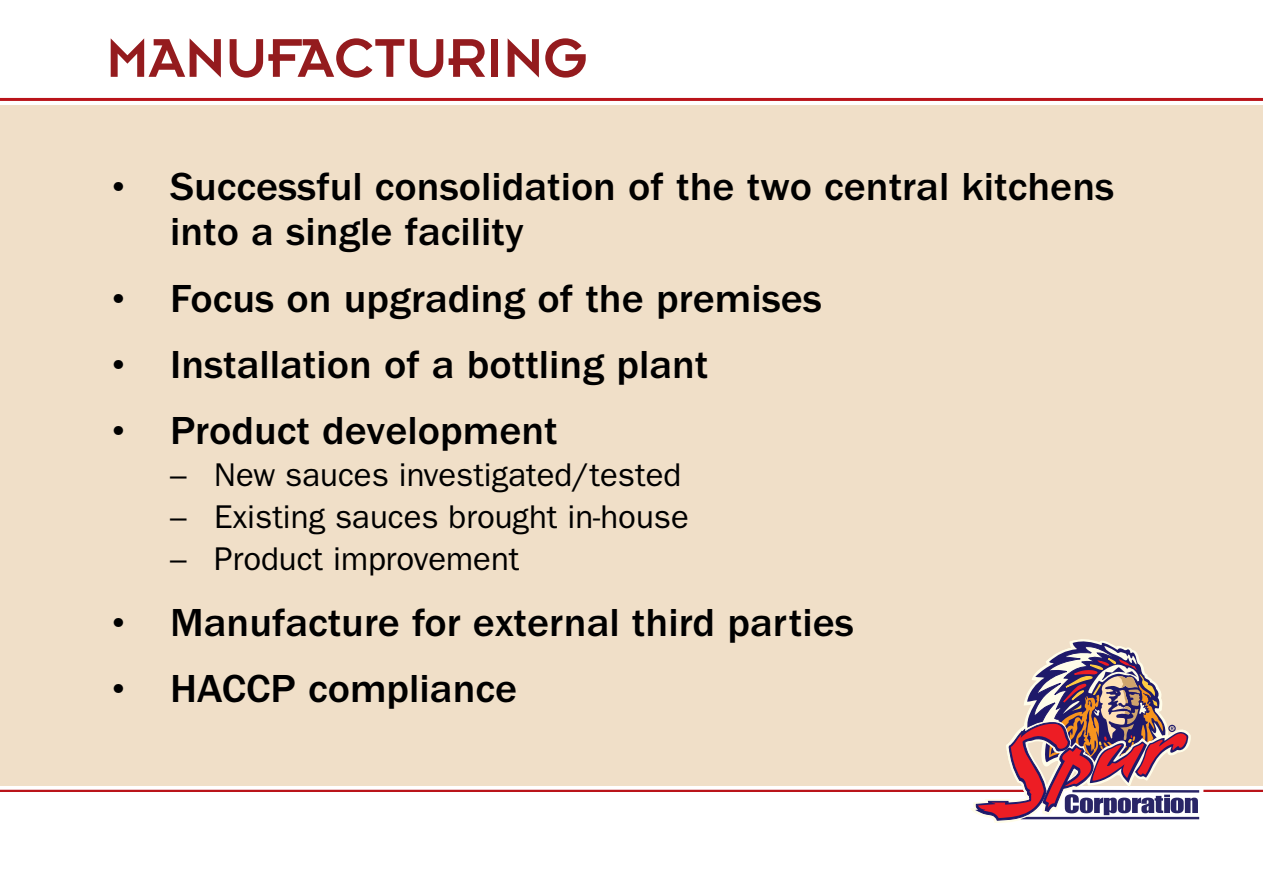
<style>
.page{position:relative;width:1263px;height:893px;background:#fff}
.page>*{position:absolute;margin:0;border:0;box-sizing:border-box;transform-origin:0 0}
.t1{font:60px "Insignia";color:#941b1e}
.t2{font:500 40.5px/45px "Franklin Gothic";color:#000;scale:1.04 1}
.t3{font:33px "Franklin Gothic";color:#000}
</style>
<div class="page">
<div style="left:0;top:105px;width:1263px;height:681px;background:#f0dfc8"></div>
<hr style="left:0;top:98px;width:1263px;height:3px;background:#ba141a">
<hr style="left:0;top:790px;width:1024px;height:2px;background:#ba141a">
<hr style="left:1203px;top:790px;width:60px;height:2px;background:#ba141a">
<svg style="left:968px;top:639px;width:230px;height:184px"></svg>
<h1 class="t1" style="left:106px;top:27px;width:483px">MANUFACTURING</h1>
<p class="t2" style="left:170px;top:165px;width:909px;text-indent:-64px">• Successful consolidation of the two central kitchens into a single facility</p>
<p class="t2" style="left:106px;top:276px;width:690px">• Focus on upgrading of the premises</p>
<p class="t2" style="left:106px;top:342px;width:580px">• Installation of a bottling plant</p>
<p class="t2" style="left:106px;top:409px;width:436px">• Product development</p>
<p class="t3" style="left:170px;top:456px;width:513px">– New sauces investigated/tested</p>
<p class="t3" style="left:170px;top:498px;width:520px">– Existing sauces brought in-house</p>
<p class="t3" style="left:170px;top:539px;width:351px">– Product improvement</p>
<p class="t2" style="left:106px;top:600px;width:720px">• Manufacture for external third parties</p>
<p class="t2" style="left:106px;top:667px;width:397px">• HACCP compliance</p>
</div>
